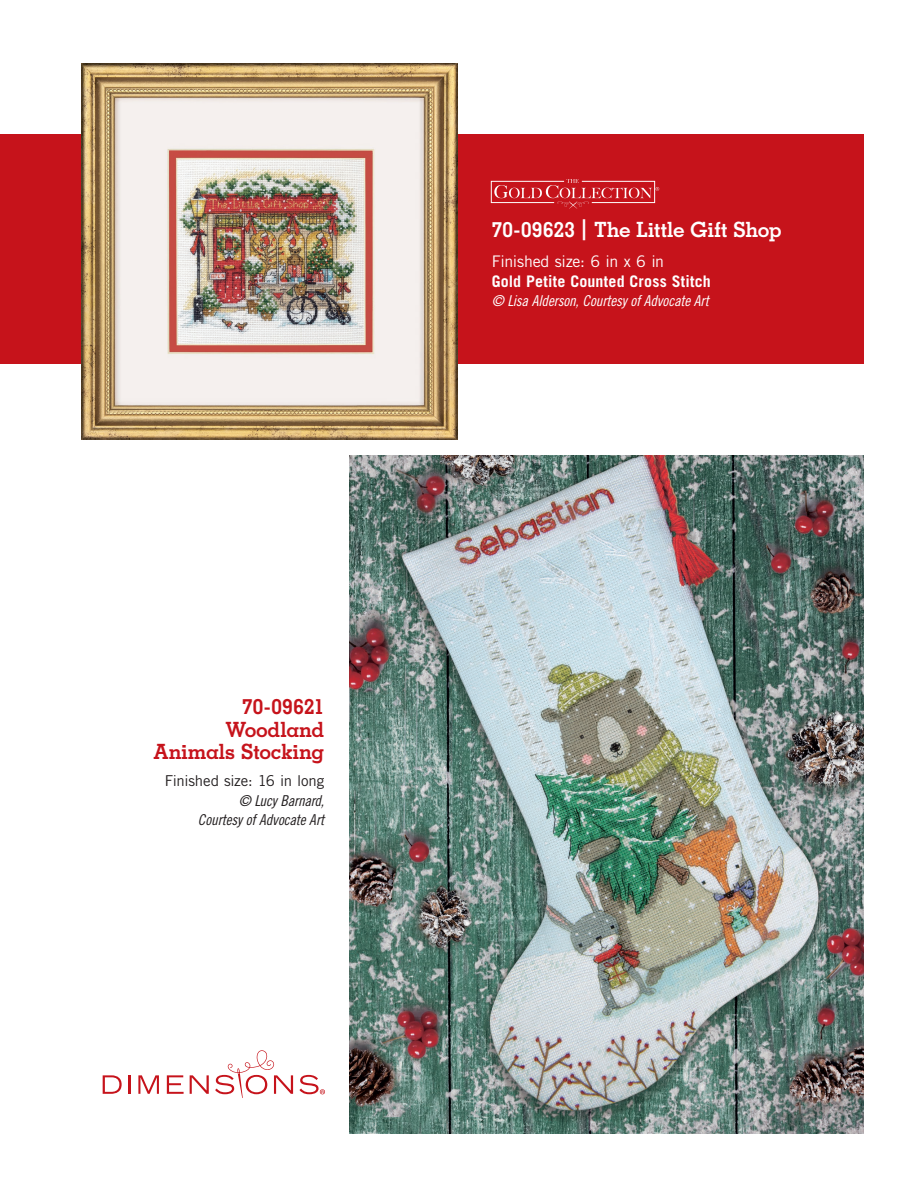
<style>
.page{position:relative;width:918px;height:1188px;background:#fff}
.page>*{position:absolute;margin:0;border:0;box-sizing:border-box;transform-origin:0 0}
.t1{font:700 21px "Memphis LT Std";letter-spacing:-.015em;color:#c6131b}
.t2{font:700 21px "Memphis LT Std";letter-spacing:-.015em;color:#fff}
.t3{font:700 15.9px "Trade Gothic LT Std";letter-spacing:.01em;color:#fff}
.t4{font:15.9px "Trade Gothic LT Std";letter-spacing:-.02em;color:#fff}
.t5{font:15px "Trade Gothic LT Std Cn 18 Obl";letter-spacing:-.01em;color:#fff}
.t6{font:15px "Trade Gothic LT Std Cn 18 Obl";letter-spacing:-.01em;color:#231f20}
.t7{font:15px "Trade Gothic LT Std";letter-spacing:-.015em;color:#231f20}
</style>
<div class="page">
<img style="left:349px;top:455px;width:515px;height:679px">
<div style="left:0;top:134px;width:864px;height:230px;background:#c6131b"></div>
<svg style="left:491px;top:179px;width:168px;height:30px"></svg>
<svg style="left:103px;top:1075px;width:19px;height:19px"></svg>
<hr style="left:128px;top:1075px;width:3px;height:19px;background:#c6131b">
<svg style="left:138px;top:1075px;width:21px;height:19px"></svg>
<svg style="left:167px;top:1075px;width:17px;height:19px"></svg>
<svg style="left:190px;top:1075px;width:19px;height:19px"></svg>
<svg style="left:215px;top:1050px;width:78px;height:48px"></svg>
<svg style="left:299px;top:1075px;width:26px;height:19px"></svg>
<img style="left:82px;top:63px;width:376px;height:376px">
<p class="t1" style="left:242px;top:694px;width:83px">70-09621</p>
<p class="t1" style="left:225px;top:716px;width:100px">Woodland</p>
<p class="t1" style="left:154px;top:739px;width:172px">Animals Stocking</p>
<p class="t7" style="left:165px;top:772px;width:161px">Finished size: 16 in long</p>
<p class="t6" style="left:239px;top:791px;width:87px">© Lucy Barnard,</p>
<p class="t6" style="left:198px;top:811px;width:128px">Courtesy of Advocate Art</p>
<p class="t2" style="left:492px;top:216px;width:291px">70-09623 | The Little Gift Shop</p>
<p class="t4" style="left:492px;top:252px;width:174px">Finished size: 6 in x 6 in</p>
<p class="t3" style="left:492px;top:271px;width:220px">Gold Petite Counted Cross Stitch</p>
<p class="t5" style="left:492px;top:292px;width:218px">© Lisa Alderson, Courtesy of Advocate Art</p>
</div>
